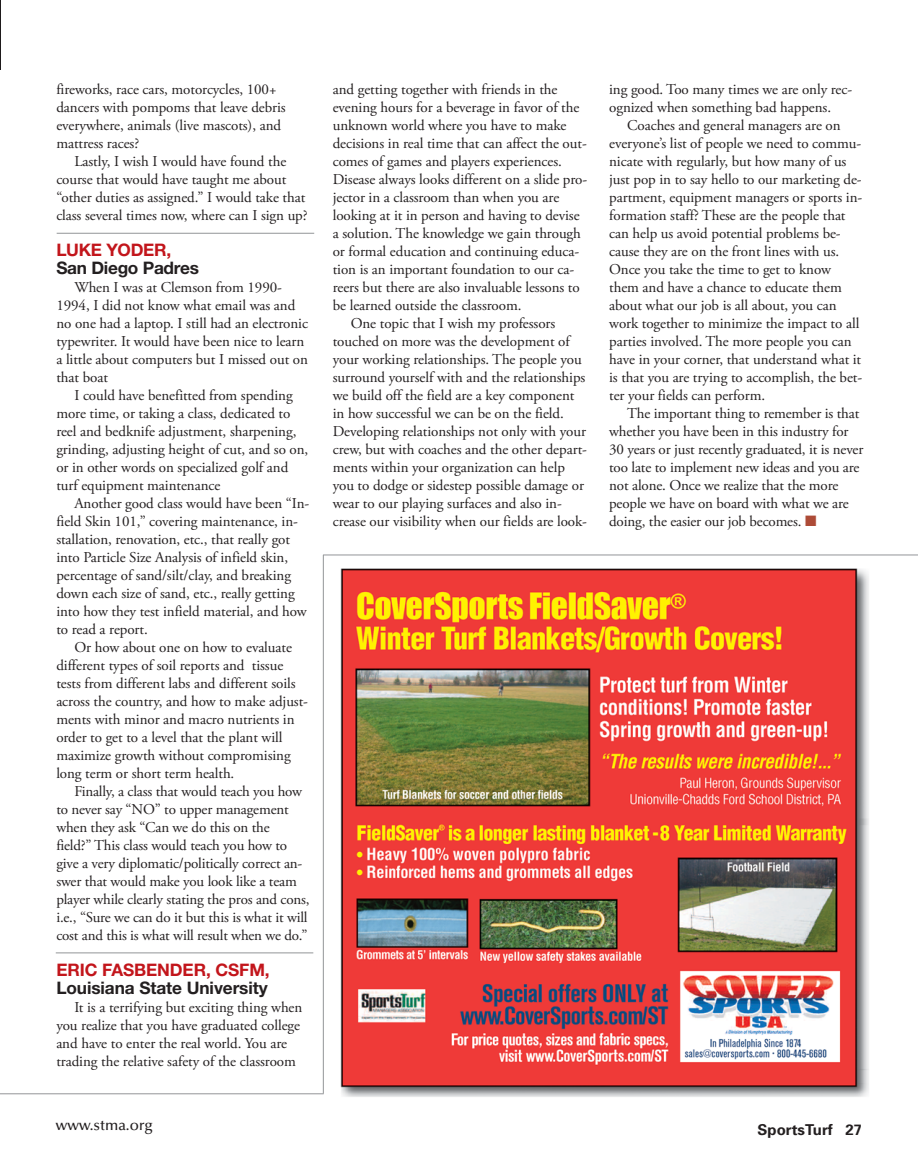
<style>
.page{position:relative;width:918px;height:1175px;background:#fff}
.page>*{position:absolute;margin:0;border:0;box-sizing:border-box;transform-origin:0 0}
.t1{font:700 17.25px/18px "Helvetica Neue";letter-spacing:-.005em;color:#231f20}
.t2{font:15px/18px "Adobe Garamond Pro";letter-spacing:-.005em;color:#231f20}
.t3{font:500 15px "Optima";color:#231f20}
.t4{font:700 15px "Univers";color:#231f20}
.s1{color:#c2151b}
.s2{color:#ad4b37}
</style>
<div class="page">
<hr style="left:0;top:0;width:1px;height:69px;background:#1e1a1b">
<hr style="left:323px;top:554px;width:595px;height:1px;background:#939598">
<hr style="left:323px;top:555px;width:1px;height:538px;background:#939598">
<hr style="left:0;top:1093px;width:324px;height:1px;background:#939598">
<hr style="left:57px;top:233px;width:257px;height:1px;background:#939598">
<hr style="left:56px;top:952px;width:257px;height:1px;background:#939598">
<img style="left:340px;top:568px;width:529px;height:529px">
<p class="t2" style="left:56px;top:82px;width:222px">fireworks, race cars, motorcycles, 100+</p>
<p class="t2" style="left:56px;top:100px;width:231px">dancers with pompoms that leave debris</p>
<p class="t2" style="left:56px;top:118px;width:226px">everywhere, animals (live mascots), and</p>
<p class="t2" style="left:56px;top:136px;width:84px">mattress races?</p>
<p class="t2" style="left:74px;top:154px;width:213px">Lastly, I wish I would have found the</p>
<p class="t2" style="left:56px;top:172px;width:232px">course that would have taught me about</p>
<p class="t2" style="left:56px;top:190px;width:251px">“other duties as assigned.” I would take that</p>
<p class="t2" style="left:56px;top:208px;width:253px">class several times now, where can I sign up?</p>
<p class="t1" style="left:56px;top:242px;width:144px"><span class="s1">LUKE YODER,<br></span>San Diego Padres</p>
<p class="t2" style="left:74px;top:280px;width:209px">When I was at Clemson from 1990-</p>
<p class="t2" style="left:56px;top:298px;width:241px">1994, I did not know what email was and</p>
<p class="t2" style="left:56px;top:316px;width:253px">no one had a laptop. I still had an electronic</p>
<p class="t2" style="left:56px;top:334px;width:249px">typewriter. It would have been nice to learn</p>
<p class="t2" style="left:56px;top:352px;width:253px">a little about computers but I missed out on</p>
<p class="t2" style="left:56px;top:370px;width:53px">that boat</p>
<p class="t2" style="left:74px;top:388px;width:220px">I could have benefitted from spending</p>
<p class="t2" style="left:56px;top:406px;width:236px">more time, or taking a class, dedicated to</p>
<p class="t2" style="left:56px;top:424px;width:242px">reel and bedknife adjustment, sharpening,</p>
<p class="t2" style="left:56px;top:442px;width:254px">grinding, adjusting height of cut, and so on,</p>
<p class="t2" style="left:56px;top:460px;width:234px">or in other words on specialized golf and</p>
<p class="t2" style="left:56px;top:478px;width:166px">turf equipment maintenance</p>
<p class="t2" style="left:74px;top:496px;width:236px">Another good class would have been “In-</p>
<p class="t2" style="left:56px;top:514px;width:243px">field Skin 101,” covering maintenance, in-</p>
<p class="t2" style="left:56px;top:532px;width:235px">stallation, renovation, etc., that really got</p>
<p class="t2" style="left:56px;top:550px;width:233px">into Particle Size Analysis of infield skin,</p>
<p class="t2" style="left:56px;top:568px;width:236px">percentage of sand/silt/clay, and breaking</p>
<p class="t2" style="left:56px;top:586px;width:240px">down each size of sand, etc., really getting</p>
<p class="t2" style="left:56px;top:604px;width:252px">into how they test infield material, and how</p>
<p class="t2" style="left:56px;top:622px;width:93px">to read a report.</p>
<p class="t2" style="left:74px;top:640px;width:219px">Or how about one on how to evaluate</p>
<p class="t2" style="left:56px;top:658px;width:228px">different types of soil reports and tissue</p>
<p class="t2" style="left:56px;top:676px;width:241px">tests from different labs and different soils</p>
<p class="t2" style="left:56px;top:694px;width:253px">across the country, and how to make adjust-</p>
<p class="t2" style="left:56px;top:712px;width:240px">ments with minor and macro nutrients in</p>
<p class="t2" style="left:56px;top:730px;width:228px">order to get to a level that the plant will</p>
<p class="t2" style="left:56px;top:748px;width:236px">maximize growth without compromising</p>
<p class="t2" style="left:56px;top:766px;width:180px">long term or short term health.</p>
<p class="t2" style="left:74px;top:784px;width:229px">Finally, a class that would teach you how</p>
<p class="t2" style="left:56px;top:802px;width:234px">to never say “NO” to upper management</p>
<p class="t2" style="left:56px;top:820px;width:215px">when they ask “Can we do this on the</p>
<p class="t2" style="left:56px;top:838px;width:232px">field?” This class would teach you how to</p>
<p class="t2" style="left:56px;top:856px;width:248px">give a very diplomatic/politically correct an-</p>
<p class="t2" style="left:56px;top:874px;width:242px">swer that would make you look like a team</p>
<p class="t2" style="left:56px;top:892px;width:255px">player while clearly stating the pros and cons,</p>
<p class="t2" style="left:56px;top:910px;width:253px">i.e., “Sure we can do it but this is what it will</p>
<p class="t2" style="left:56px;top:928px;width:253px">cost and this is what will result when we do.”</p>
<p class="t1" style="left:56px;top:962px;width:215px"><span class="s1">ERIC FASBENDER, CSFM,<br></span>Louisiana State University</p>
<p class="t2" style="left:56px;top:1000px;width:248px;text-indent:18px">It is a terrifying but exciting thing when you realize that you have graduated college and have to enter the real world. You are trading the relative safety of the classroom</p>
<p class="t2" style="left:333px;top:82px;width:226px">and getting together with friends in the</p>
<p class="t2" style="left:333px;top:100px;width:248px">evening hours for a beverage in favor of the</p>
<p class="t2" style="left:333px;top:118px;width:235px">unknown world where you have to make</p>
<p class="t2" style="left:333px;top:136px;width:256px">decisions in real time that can affect the out-</p>
<p class="t2" style="left:333px;top:154px;width:231px">comes of games and players experiences.</p>
<p class="t2" style="left:333px;top:172px;width:256px">Disease always looks different on a slide pro-</p>
<p class="t2" style="left:333px;top:190px;width:228px">jector in a classroom than when you are</p>
<p class="t2" style="left:333px;top:208px;width:248px">looking at it in person and having to devise</p>
<p class="t2" style="left:333px;top:226px;width:250px">a solution. The knowledge we gain through</p>
<p class="t2" style="left:333px;top:244px;width:248px">or formal education and continuing educa-</p>
<p class="t2" style="left:333px;top:262px;width:243px">tion is an important foundation to our ca-</p>
<p class="t2" style="left:333px;top:280px;width:248px">reers but there are also invaluable lessons to</p>
<p class="t2" style="left:333px;top:298px;width:190px">be learned outside the classroom.</p>
<p class="t2" style="left:351px;top:316px;width:206px">One topic that I wish my professors</p>
<p class="t2" style="left:333px;top:334px;width:239px">touched on more was the development of</p>
<p class="t2" style="left:333px;top:352px;width:251px">your working relationships. The people you</p>
<p class="t2" style="left:333px;top:370px;width:254px">surround yourself with and the relationships</p>
<p class="t2" style="left:333px;top:388px;width:243px">we build off the field are a key component</p>
<p class="t2" style="left:333px;top:406px;width:233px">in how successful we can be on the field.</p>
<p class="t2" style="left:333px;top:424px;width:255px">Developing relationships not only with your</p>
<p class="t2" style="left:333px;top:442px;width:256px">crew, but with coaches and the other depart-</p>
<p class="t2" style="left:333px;top:460px;width:234px">ments within your organization can help</p>
<p class="t2" style="left:333px;top:478px;width:253px">you to dodge or sidestep possible damage or</p>
<p class="t2" style="left:333px;top:496px;width:231px">wear to our playing surfaces and also in-</p>
<p class="t2" style="left:333px;top:514px;width:256px">crease our visibility when our fields are look-</p>
<p class="t2" style="left:609px;top:82px;width:245px">ing good. Too many times we are only rec-</p>
<p class="t2" style="left:609px;top:100px;width:223px">ognized when something bad happens.</p>
<p class="t2" style="left:627px;top:118px;width:215px">Coaches and general managers are on</p>
<p class="t2" style="left:609px;top:136px;width:254px">everyone’s list of people we need to commu-</p>
<p class="t2" style="left:609px;top:154px;width:239px">nicate with regularly, but how many of us</p>
<p class="t2" style="left:609px;top:172px;width:254px">just pop in to say hello to our marketing de-</p>
<p class="t2" style="left:609px;top:190px;width:255px">partment, equipment managers or sports in-</p>
<p class="t2" style="left:609px;top:208px;width:238px">formation staff? These are the people that</p>
<p class="t2" style="left:609px;top:226px;width:233px">can help us avoid potential problems be-</p>
<p class="t2" style="left:609px;top:244px;width:232px">cause they are on the front lines with us.</p>
<p class="t2" style="left:609px;top:262px;width:223px">Once you take the time to get to know</p>
<p class="t2" style="left:609px;top:280px;width:234px">them and have a chance to educate them</p>
<p class="t2" style="left:609px;top:298px;width:229px">about what our job is all about, you can</p>
<p class="t2" style="left:609px;top:316px;width:252px">work together to minimize the impact to all</p>
<p class="t2" style="left:609px;top:334px;width:244px">parties involved. The more people you can</p>
<p class="t2" style="left:609px;top:352px;width:254px">have in your corner, that understand what it</p>
<p class="t2" style="left:609px;top:370px;width:255px">is that you are trying to accomplish, the bet-</p>
<p class="t2" style="left:609px;top:388px;width:158px">ter your fields can perform.</p>
<p class="t2" style="left:627px;top:406px;width:234px">The important thing to remember is that</p>
<p class="t2" style="left:609px;top:424px;width:241px">whether you have been in this industry for</p>
<p class="t2" style="left:609px;top:442px;width:256px">30 years or just recently graduated, it is never</p>
<p class="t2" style="left:609px;top:460px;width:252px">too late to implement new ideas and you are</p>
<p class="t2" style="left:609px;top:478px;width:231px">not alone. Once we realize that the more</p>
<p class="t2" style="left:609px;top:496px;width:241px">people we have on board with what we are</p>
<p class="t2" style="left:609px;top:514px;width:209px">doing, the easier our job becomes. <span class="s2">■</span></p>
<p class="t3" style="left:56px;top:1118px;width:99px">www.stma.org</p>
<p class="t4" style="left:758px;top:1124px;width:106px">SportsTurf 27</p>
</div>
